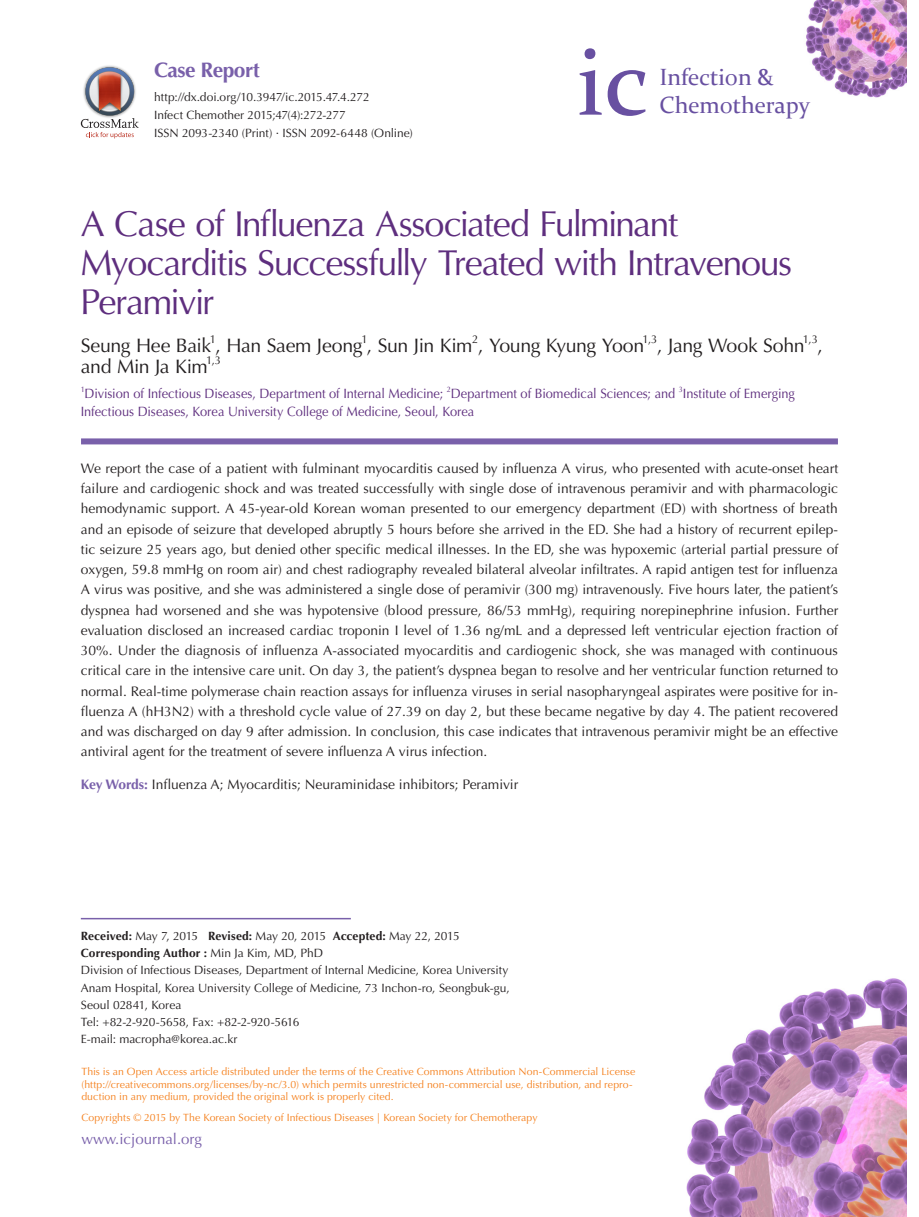
<style>
.page{position:relative;width:919px;height:1217px;background:#fff}
.page>*{position:absolute;margin:0;border:0;box-sizing:border-box;transform-origin:0 0}
.영문_타이틀{font:36px/39px "Optima LT Std";letter-spacing:-.04em;color:#5e2e7e}
.t1{font:23.55px "Constantia";color:#6850a1}
.t2{font:700 21px "Optima LT Std";letter-spacing:-.025em;color:#7960aa}
.저자명{font:19.5px "Optima LT Std";letter-spacing:-.02em;color:#231f20}
.t3{font:15px "Optima LT Std";color:#7960aa}
.초록_영문{font:13.8px/20.2px "Optima LT Std";color:#231f20;text-align:justify}
.저자_소속{font:13.5px "Optima LT Std";color:#5e2e7e;scale:.95 1}
.저자_소속_교신저자{font:12px/17.2px "Optima LT Std";letter-spacing:-.005em;color:#231f20;text-align:justify}
.저자_소속_교신저자-2{font:12px "Optima LT Std";letter-spacing:-.025em;color:#231f20}
.저자_소속_교신저자-3{font:700 12px "Optima LT Std";letter-spacing:.01em;color:#231f20}
.저자명-2{font:11.4px "Optima LT Std";color:#231f20}
.t4{font:10.5px/13.5px "Optima LT Std";letter-spacing:.005em;color:#f58220}
.저자_소속-2{font:7.8px "Optima LT Std";color:#5e2e7e;scale:.95 1}
.s1{font-weight:700;color:#7960aa}
.s2{font-weight:700}
.s3{font-weight:400}
</style>
<div class="page">
<img style="left:686px;top:978px;width:220px;height:238px">
<img style="left:805px;top:0;width:101px;height:98px">
<svg style="left:579px;top:48px;width:66px;height:68px"></svg>
<hr style="left:81px;top:917px;width:270px;height:2px;background:#7960aa">
<div style="left:81px;top:438px;width:756px;height:6px;background:#7960aa"></div>
<svg style="left:81px;top:67px;width:58px;height:71px"></svg>
<p class="t2" style="left:154px;top:57px;width:107px">Case Report</p>
<p class="저자_소속_교신저자" style="left:154px;top:89px;width:217px">http://dx.doi.org/10.3947/ic.2015.47.4.272</p>
<p class="저자_소속_교신저자" style="left:154px;top:107px;width:193px">Infect Chemother 2015;47(4):272-277</p>
<p class="저자_소속_교신저자" style="left:154px;top:125px;width:260px">ISSN 2093-2340 (Print) · ISSN 2092-6448 (Online)</p>
<p class="t1" style="left:659px;top:61px;width:115px">Infection &amp;</p>
<p class="t1" style="left:659px;top:89px;width:152px">Chemotherapy</p>
<p class="영문_타이틀" style="left:80px;top:205px;width:713px">A Case of Influenza Associated Fulminant<br>Myocarditis Successfully Treated with Intravenous<br>Peramivir</p>
<p class="저자명" style="left:81px;top:334px;width:565px">Seung Hee Baik , Han Saem Jeong , Sun Jin Kim , Young Kyung Yoon</p>
<p class="저자명-2" style="left:210px;top:332px;width:8px">1</p>
<p class="저자명-2" style="left:361px;top:332px;width:8px">1</p>
<p class="저자명-2" style="left:472px;top:332px;width:8px">2</p>
<p class="저자명-2" style="left:642px;top:332px;width:17px">1,3</p>
<p class="저자명" style="left:657px;top:334px;width:149px">, Jang Wook Sohn</p>
<p class="저자명-2" style="left:802px;top:332px;width:17px">1,3</p>
<p class="저자명" style="left:817px;top:334px;width:7px">,</p>
<p class="저자명" style="left:81px;top:355px;width:128px">and Min Ja Kim</p>
<p class="저자명-2" style="left:206px;top:353px;width:17px">1,3</p>
<p class="저자_소속-2" style="left:81px;top:384px;width:6px">1</p>
<p class="저자_소속" style="left:85px;top:385px;width:379px">Division of Infectious Diseases, Department of Internal Medicine;</p>
<p class="저자_소속-2" style="left:447px;top:384px;width:6px">2</p>
<p class="저자_소속" style="left:451px;top:385px;width:238px">Department of Biomedical Sciences; and</p>
<p class="저자_소속-2" style="left:678px;top:384px;width:6px">3</p>
<p class="저자_소속" style="left:682px;top:385px;width:119px">Institute of Emerging</p>
<p class="저자_소속" style="left:81px;top:403px;width:415px">Infectious Diseases, Korea University College of Medicine, Seoul, Korea</p>
<p class="초록_영문" style="left:81px;top:458px;width:759px">We report the case of a patient with fulminant myocarditis caused by influenza A virus, who presented with acute-onset heart failure and cardiogenic shock and was treated successfully with single dose of intravenous peramivir and with pharmacologic hemodynamic support. A 45-year-old Korean woman presented to our emergency department (ED) with shortness of breath and an episode of seizure that developed abruptly 5 hours before she arrived in the ED. She had a history of recurrent epilep&shy;tic seizure 25 years ago, but denied other specific medical illnesses. In the ED, she was hypoxemic (arterial partial pressure of oxygen, 59.8 mmHg on room air) and chest radiography revealed bilateral alveolar infiltrates. A rapid antigen test for influenza A virus was positive, and she was administered a single dose of peramivir (300 mg) intravenously. Five hours later, the patient’s dyspnea had worsened and she was hypotensive (blood pressure, 86/53 mmHg), requiring norepinephrine infusion. Further evaluation disclosed an increased cardiac troponin I level of 1.36 ng/mL and a depressed left ventricular ejection fraction of 30%. Under the diagnosis of influenza A-associated myocarditis and cardiogenic shock, she was managed with continuous critical care in the intensive care unit. On day 3, the patient’s dyspnea began to resolve and her ventricular function returned to normal. Real-time polymerase chain reaction assays for influenza viruses in serial nasopharyngeal aspirates were positive for in&shy;fluenza A (hH3N2) with a threshold cycle value of 27.39 on day 2, but these became negative by day 4. The patient recovered and was discharged on day 9 after admission. In conclusion, this case indicates that intravenous peramivir might be an effective antiviral agent for the treatment of severe influenza A virus infection.</p>
<p class="초록_영문" style="left:81px;top:774px;width:439px"><span class="s1">Key Words:</span> Influenza A; Myocarditis; Neuraminidase inhibitors; Peramivir</p>
<p class="저자_소속_교신저자-2" style="left:81px;top:928px;width:380px"><span class="s2">Received:</span> May 7, 2015 <span class="s2">Revised:</span> May 20, 2015 <span class="s2">Accepted:</span> May 22, 2015</p>
<p class="저자_소속_교신저자-3" style="left:81px;top:945px;width:244px">Corresponding Author : <span class="s3">Min Ja Kim, MD, PhD</span></p>
<p class="저자_소속_교신저자" style="left:81px;top:961px;width:430px">Division of Infectious Diseases, Department of Internal Medicine, Korea University Anam Hospital, Korea University College of Medicine, 73 Inchon-ro, Seongbuk-gu, Seoul 02841, Korea</p>
<p class="저자_소속_교신저자" style="left:81px;top:1013px;width:220px">Tel: +82-2-920-5658, Fax: +82-2-920-5616</p>
<p class="저자_소속_교신저자" style="left:81px;top:1030px;width:158px">E-mail: macropha@korea.ac.kr</p>
<p class="t4" style="left:81px;top:1064px;width:555px">This is an Open Access article distributed under the terms of the Creative Commons Attribution Non-Commercial License (http://creativecommons.org/licenses/by-nc/3.0) which permits unrestricted non-commercial use, distribution, and repro-</p>
<p class="t4" style="left:81px;top:1089px;width:314px">duction in any medium, provided the original work is properly cited.</p>
<p class="t4" style="left:81px;top:1110px;width:457px">Copyrights © 2015 by The Korean Society of Infectious Diseases | Korean Society for Chemotherapy</p>
<p class="t3" style="left:81px;top:1129px;width:122px">www.icjournal.org</p>
</div>
